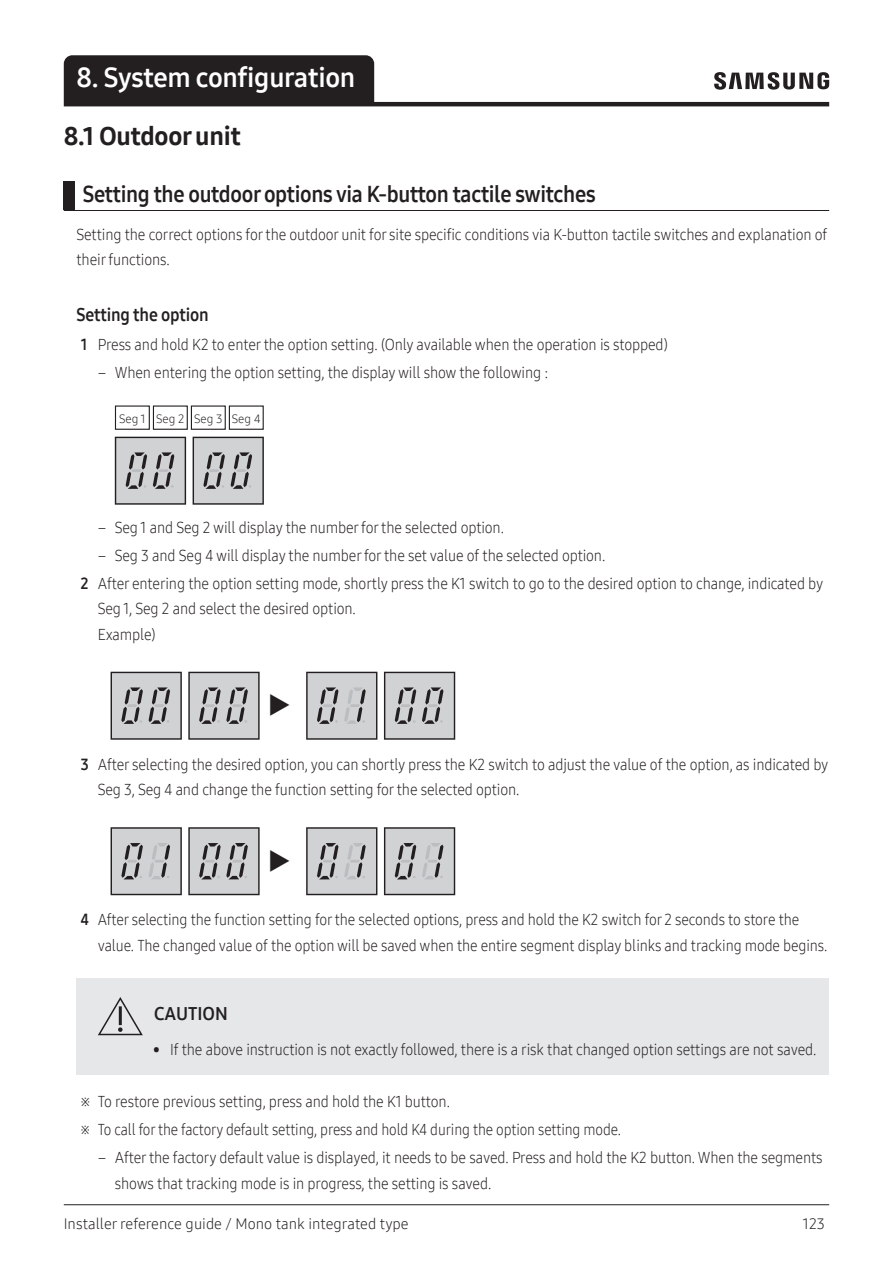
<style>
.page{position:relative;width:893px;height:1263px;background:#fff}
.page>*{position:absolute;margin:0;border:0;box-sizing:border-box;transform-origin:0 0}
.t1{font:27px "Samsung One 700";letter-spacing:-.01em;color:#fff}
.t2{font:27px "Samsung One 300";color:#231f20}
.t3{font:25.5px "Samsung One 800";letter-spacing:-.01em;color:#231f20}
.t4{font:22.5px "Samsung One 700";letter-spacing:-.015em;color:#231f20;scale:.94 1}
.t5{font:18px "Samsung One 700";letter-spacing:-.01em;color:#231f20;scale:.93 1}
.t6{font:18px "Samsung One 700";letter-spacing:-.01em;color:#231f20}
.t7{font:15.75px/25.5px "Samsung One 300";letter-spacing:-.01em;color:#231f20;scale:.93 1}
.t8{font:15.75px/25.5px "Samsung One 300";letter-spacing:-.01em;color:#231f20;scale:.92 1}
.t9{font:15px "Samsung One 300";color:#231f20}
.t10{font:12px "Samsung One 300";letter-spacing:-.005em;color:#231f20}
.s1{font-family:"Samsung One 700"}
</style>
<div class="page">
<div style="left:64px;top:55px;width:310px;height:47px;background:#231f20"></div>
<hr style="left:64px;top:102px;width:765px;height:4px;background:#231f20">
<hr style="left:64px;top:1204px;width:765px;height:1px;background:#231f20">
<svg style="left:714px;top:72px;width:115px;height:18px"></svg>
<hr style="left:64px;top:210px;width:765px;height:1px;background:#231f20">
<div style="left:64px;top:182px;width:11px;height:28px;background:#231f20"></div>
<div style="left:115px;top:405px;width:35px;height:25px;border:1px solid #231f20"></div>
<div style="left:191px;top:405px;width:35px;height:25px;border:1px solid #231f20"></div>
<div style="left:153px;top:405px;width:35px;height:25px;border:1px solid #231f20"></div>
<div style="left:229px;top:405px;width:35px;height:25px;border:1px solid #231f20"></div>
<svg style="left:115px;top:437px;width:71px;height:68px"></svg>
<svg style="left:193px;top:437px;width:71px;height:68px"></svg>
<svg style="left:111px;top:672px;width:71px;height:68px"></svg>
<svg style="left:188px;top:672px;width:72px;height:68px"></svg>
<svg style="left:306px;top:672px;width:71px;height:68px"></svg>
<svg style="left:384px;top:672px;width:71px;height:68px"></svg>
<svg style="left:111px;top:827px;width:71px;height:68px"></svg>
<svg style="left:188px;top:827px;width:72px;height:68px"></svg>
<svg style="left:306px;top:827px;width:71px;height:68px"></svg>
<svg style="left:384px;top:827px;width:71px;height:68px"></svg>
<div style="left:77px;top:978px;width:752px;height:96px;background:#e6e7e9"></div>
<svg style="left:98px;top:997px;width:45px;height:38px"></svg>
<h1 class="t1" style="left:77px;top:59px;width:280px">8. System configuration</h1>
<h2 class="t3" style="left:64px;top:119px;width:178px">8.1 Outdoor unit</h2>
<h3 class="t4" style="left:83px;top:179px;width:547px">Setting the outdoor options via K-button tactile switches</h3>
<p class="t7" style="left:77px;top:221px;width:809px">Setting the correct options for the outdoor unit for site specific conditions via K-button tactile switches and explanation of their functions.</p>
<p class="t5" style="left:77px;top:303px;width:144px">Setting the option</p>
<p class="t7" style="left:81px;top:331px;width:633px"><span class="s1">1</span> Press and hold K2 to enter the option setting. (Only available when the operation is stopped)</p>
<p class="t7" style="left:98px;top:359px;width:486px">– When entering the option setting, the display will show the following :</p>
<p class="t10" style="left:119px;top:410px;width:143px">Seg 1 Seg 2 Seg 3 Seg 4</p>
<p class="t7" style="left:98px;top:514px;width:438px">– Seg 1 and Seg 2 will display the number for the selected option.</p>
<p class="t7" style="left:81px;top:541px;width:800px;line-height:28px;text-indent:17px">– Seg 3 and Seg 4 will display the number for the set value of the selected option.<br><span class="s1">2</span> After entering the option setting mode, shortly press the K1 switch to go to the desired option to change, indicated by</p>
<p class="t7" style="left:98px;top:596px;width:279px">Seg 1, Seg 2 and select the desired option.<br>Example)</p>
<h1 class="t2" style="left:268px;top:688px;width:23px">▶</h1>
<p class="t7" style="left:98px;top:751px;width:787px;text-indent:-17px"><span class="s1">3</span> After selecting the desired option, you can shortly press the K2 switch to adjust the value of the option, as indicated by<br>Seg 3, Seg 4 and change the function setting for the selected option.</p>
<h1 class="t2" style="left:268px;top:843px;width:23px">▶</h1>
<p class="t8" style="left:98px;top:907px;width:794px;text-indent:-17px"><span class="s1">4</span> After selecting the function setting for the selected options, press and hold the K2 switch for 2 seconds to store the value. The changed value of the option will be saved when the entire segment display blinks and tracking mode begins.</p>
<p class="t6" style="left:154px;top:1002px;width:75px">CAUTION</p>
<p class="t7" style="left:153px;top:1037px;width:715px">• If the above instruction is not exactly followed, there is a risk that changed option settings are not saved.</p>
<p class="t7" style="left:81px;top:1087px;width:582px;line-height:28px">※ To restore previous setting, press and hold the K1 button.<br>※ To call for the factory default setting, press and hold K4 during the option setting mode.</p>
<p class="t7" style="left:115px;top:1144px;width:763px;text-indent:-17px">– After the factory default value is displayed, it needs to be saved. Press and hold the K2 button. When the segments shows that tracking mode is in progress, the setting is saved.</p>
<p class="t9" style="left:64px;top:1214px;width:346px">Installer reference guide / Mono tank integrated type</p>
<p class="t9" style="left:803px;top:1214px;width:24px">123</p>
</div>
